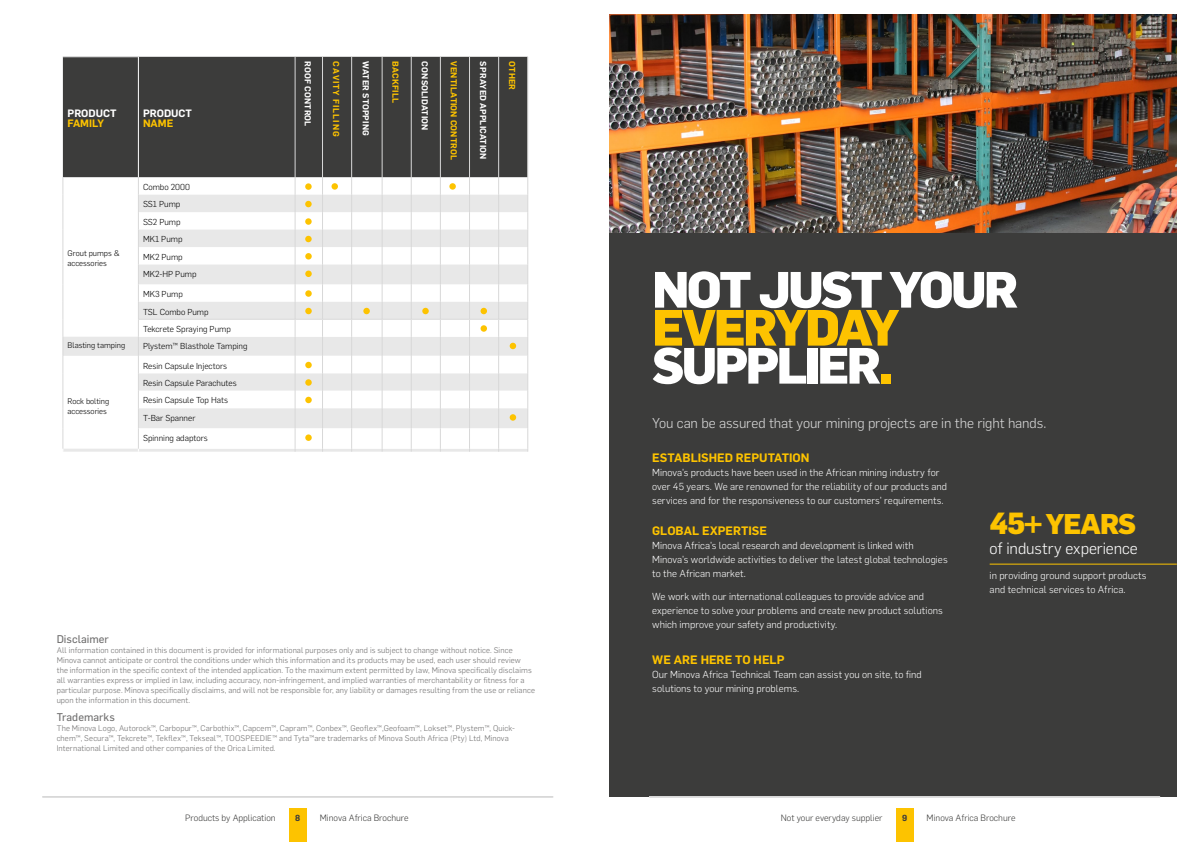
<style>
.page{position:relative;width:1191px;height:842px;background:#fff}
.page>*{position:absolute;margin:0;border:0;box-sizing:border-box;transform-origin:0 0}
.t1{font:800 50px/38px "Flama";letter-spacing:-.055em;color:#fdc300}
.t2{font:800 50px "Flama";letter-spacing:-.055em;color:#fff}
.t3{font:800 28px "Flama";letter-spacing:-.035em;color:#fdc300}
.t4{font:300 16px "Flama";letter-spacing:-.005em;color:#fff}
.t5{font:300 14px "Flama";letter-spacing:-.005em;color:#dadada}
.t6{font:600 12px "Flama";color:#fdc300}
.t7{font:11px "Flama";color:#706f6f}
.t8{font:600 10.5px "Flama";color:#fff}
.t9{font:600 10.5px "Flama";color:#fdc300}
.t10{font:300 10px/14px "Flama";letter-spacing:.005em;color:#fff}
.t11{font:300 9px "Flama";color:#3c3c3b}
.t12{font:600 8.6px "Flama";color:#3c3c3b}
.t13{font:300 8.5px/17.5px "Flama";color:#000}
.t14{font:600 8.5px "Flama";letter-spacing:.015em;color:#fff}
.t15{font:600 8.5px "Flama";letter-spacing:.02em;color:#fdc300}
.t16{font:600 8.5px "Flama";letter-spacing:.1em;color:#fdc300}
.t17{font:300 8px/10px "Flama";letter-spacing:.015em;color:#706f6f}
.t18{font:300 8px/9.9px "Flama";color:#000}
.s1{color:#fff}
.s2{font-size:30px}
</style>
<div class="page">
<div style="left:609px;top:227px;width:567px;height:569px;background:#3c3c3b"></div>
<div style="left:289px;top:808px;width:18px;height:34px;background:#fdc300"></div>
<div style="left:42px;top:796px;width:511px;height:1px;border:1px solid #d8d8d8"></div>
<div style="left:63px;top:57px;width:464px;height:120px;background:#3c3c3b"></div>
<svg style="left:64px;top:195px;width:463px;height:257px"></svg>
<svg style="left:139px;top:320px;width:388px;height:129px"></svg>
<hr style="left:63px;top:57px;width:76px;height:1px;background:#dadada">
<hr style="left:138px;top:57px;width:1px;height:120px;background:#fff">
<hr style="left:295px;top:57px;width:1px;height:120px;background:#d8d8d8">
<hr style="left:322px;top:57px;width:1px;height:120px;background:#d8d8d8">
<hr style="left:351px;top:57px;width:1px;height:120px;background:#d8d8d8">
<hr style="left:382px;top:57px;width:1px;height:120px;background:#d8d8d8">
<hr style="left:411px;top:57px;width:1px;height:120px;background:#d8d8d8">
<hr style="left:440px;top:57px;width:1px;height:120px;background:#d8d8d8">
<hr style="left:469px;top:57px;width:1px;height:120px;background:#d8d8d8">
<hr style="left:498px;top:57px;width:1px;height:120px;background:#d8d8d8">
<hr style="left:527px;top:57px;width:1px;height:120px;background:#d8d8d8">
<svg style="left:63px;top:177px;width:1px;height:275px"></svg>
<hr style="left:138px;top:319px;width:157px;height:1px;background:#d8d8d8">
<hr style="left:322px;top:319px;width:30px;height:1px;background:#d8d8d8">
<hr style="left:352px;top:319px;width:30px;height:1px;background:#d8d8d8">
<hr style="left:498px;top:319px;width:30px;height:1px;background:#d8d8d8">
<svg style="left:138px;top:177px;width:1px;height:275px"></svg>
<svg style="left:295px;top:177px;width:28px;height:275px"></svg>
<svg style="left:351px;top:177px;width:1px;height:275px"></svg>
<svg style="left:382px;top:177px;width:117px;height:275px"></svg>
<svg style="left:527px;top:177px;width:1px;height:275px"></svg>
<svg style="left:305px;top:183px;width:7px;height:7px"></svg>
<div style="left:331px;top:183px;width:7px;height:7px;background:#fdc300;border-radius:50%"></div>
<div style="left:449px;top:183px;width:7px;height:7px;background:#fdc300;border-radius:50%"></div>
<div style="left:305px;top:201px;width:7px;height:6px;background:#fdc300;border-radius:50%"></div>
<svg style="left:305px;top:218px;width:7px;height:7px"></svg>
<div style="left:305px;top:236px;width:7px;height:6px;background:#fdc300;border-radius:50%"></div>
<div style="left:305px;top:253px;width:7px;height:7px;background:#fdc300;border-radius:50%"></div>
<div style="left:305px;top:271px;width:7px;height:6px;background:#fdc300;border-radius:50%"></div>
<svg style="left:305px;top:290px;width:7px;height:7px"></svg>
<div style="left:305px;top:308px;width:7px;height:6px;background:#fdc300;border-radius:50%"></div>
<div style="left:363px;top:308px;width:7px;height:6px;background:#fdc300;border-radius:50%"></div>
<div style="left:422px;top:308px;width:7px;height:6px;background:#fdc300;border-radius:50%"></div>
<div style="left:480px;top:308px;width:7px;height:6px;background:#fdc300;border-radius:50%"></div>
<div style="left:480px;top:325px;width:7px;height:7px;background:#fdc300;border-radius:50%"></div>
<svg style="left:510px;top:343px;width:6px;height:6px"></svg>
<div style="left:305px;top:362px;width:7px;height:6px;background:#fdc300;border-radius:50%"></div>
<svg style="left:305px;top:379px;width:7px;height:7px"></svg>
<div style="left:305px;top:397px;width:7px;height:6px;background:#fdc300;border-radius:50%"></div>
<div style="left:510px;top:414px;width:6px;height:7px;background:#fdc300;border-radius:50%"></div>
<div style="left:305px;top:434px;width:7px;height:7px;background:#fdc300;border-radius:50%"></div>
<img style="left:609px;top:14px;width:567px;height:218px">
<hr style="left:989px;top:564px;width:187px;height:1px;background:#fdc300">
<div style="left:895px;top:808px;width:18px;height:34px;background:#fdc300"></div>
<div style="left:649px;top:796px;width:510px;height:1px;border:1px solid #d8d8d8"></div>
<h3 class="t8" style="left:68px;top:106px;width:50px">PRODUCT</h3>
<h3 class="t9" style="left:68px;top:115px;width:38px">FAMILY</h3>
<p class="t18" style="left:68px;top:248px;width:54px">Grout pumps &amp; accessories</p>
<h3 class="t8" style="left:143px;top:106px;width:50px">PRODUCT</h3>
<h3 class="t9" style="left:143px;top:115px;width:32px">NAME</h3>
<p class="t13" style="left:143px;top:178px;width:55px">Combo 2000<br>SS1 Pump<br>SS2 Pump<br>MK1 Pump<br>MK2 Pump<br>MK2-HP Pump</p>
<p class="t13" style="left:143px;top:285px;width:89px">MK3 Pump<br>TSL Combo Pump<br>Tekcrete Spraying Pump</p>
<p class="t18" style="left:68px;top:339px;width:59px">Blasting tamping</p>
<p class="t13" style="left:143px;top:337px;width:106px">Plystem™ Blasthole Tamping</p>
<p class="t18" style="left:68px;top:395px;width:43px">Rock bolting accessories</p>
<p class="t13" style="left:143px;top:356px;width:95px">Resin Capsule Injectors<br>Resin Capsule Parachutes<br>Resin Capsule Top Hats<br>T-Bar Spanner</p>
<p class="t13" style="left:143px;top:429px;width:66px">Spinning adaptors</p>
<p class="t14" style="left:314px;top:61px;width:66px;rotate:90deg">ROOF CONTROL</p>
<p class="t16" style="left:342px;top:61px;width:76px;rotate:90deg">CAVITY FILLING</p>
<p class="t14" style="left:372px;top:61px;width:76px;rotate:90deg">WATER STOPPING</p>
<p class="t15" style="left:402px;top:61px;width:43px;rotate:90deg">BACKFILL</p>
<p class="t14" style="left:431px;top:61px;width:70px;rotate:90deg">CONSOLIDATION</p>
<p class="t15" style="left:460px;top:61px;width:100px;rotate:90deg">VENTILATION CONTROL</p>
<p class="t14" style="left:489px;top:61px;width:99px;rotate:90deg">SPRAYED APPLICATION</p>
<p class="t15" style="left:518px;top:61px;width:30px;rotate:90deg">OTHER</p>
<h3 class="t7" style="left:57px;top:632px;width:54px">Disclaimer</h3>
<p class="t17" style="left:57px;top:645px;width:480px">All information contained in this document is provided for informational purposes only and is subject to change without notice. Since Minova cannot anticipate or control the conditions under which this information and its products may be used, each user should review<br>the information in the specific context of the intended application. To the maximum extent permitted by law, Minova specifically disclaims all warranties express or implied in law, including accuracy, non-infringement, and implied warranties of merchantability or fitness for a particular purpose. Minova specifically disclaims, and will not be responsible for, any liability or damages resulting from the use or reliance upon the information in this document.</p>
<h3 class="t7" style="left:57px;top:711px;width:60px">Trademarks</h3>
<p class="t17" style="left:57px;top:723px;width:460px">The Minova Logo, Autorock™, Carbopur™, Carbothix™, Capcem™, Capram™, Conbex™, Geoflex™,Geofoam™, Lokset™, Plystem™, Quick&shy;chem™, Secura™, Tekcrete™, Tekflex™, Tekseal™, TOOSPEEDIE™ and Tyta™are trademarks of Minova South Africa (Pty) Ltd, Minova<br>International Limited and other companies of the Orica Limited.</p>
<p class="t11" style="left:185px;top:811px;width:92px">Products by Application</p>
<p class="t12" style="left:295px;top:812px;width:7px">8</p>
<p class="t11" style="left:320px;top:811px;width:90px">Minova Africa Brochure</p>
<h1 class="t2" style="left:652px;top:253px;width:368px">NOT JUST YOUR</h1>
<h1 class="t1" style="left:652px;top:305px;width:248px">EVERYDAY<br><span class="s1">SUPPLIER</span>.</h1>
<h3 class="t5" style="left:652px;top:413px;width:395px">You can be assured that your mining projects are in the right hands.</h3>
<h3 class="t6" style="left:652px;top:449px;width:159px">ESTABLISHED REPUTATION</h3>
<p class="t10" style="left:652px;top:465px;width:296px">Minova’s products have been used in the African mining industry for over 45 years. We are renowned for the reliability of our products and services and for the responsiveness to our customers’ requirements.</p>
<h3 class="t6" style="left:652px;top:522px;width:116px">GLOBAL EXPERTISE</h3>
<p class="t10" style="left:652px;top:538px;width:297px">Minova Africa’s local research and development is linked with<br>Minova’s worldwide activities to deliver the latest global technologies to the African market.</p>
<p class="t10" style="left:652px;top:588px;width:292px">We work with our international colleagues to provide advice and experience to solve your problems and create new product solutions which improve your safety and productivity.</p>
<h3 class="t6" style="left:652px;top:651px;width:134px">WE ARE HERE TO HELP</h3>
<p class="t10" style="left:652px;top:667px;width:271px">Our Minova Africa Technical Team can assist you on site, to find solutions to your mining problems.</p>
<h2 class="t3" style="left:989px;top:504px;width:148px"><span class="s2">45+</span> YEARS</h2>
<h3 class="t4" style="left:989px;top:538px;width:150px">of industry experience</h3>
<p class="t10" style="left:989px;top:568px;width:158px">in providing ground support products and technical services to Africa.</p>
<p class="t11" style="left:780px;top:811px;width:103px">Not your everyday supplier</p>
<p class="t12" style="left:902px;top:812px;width:7px">9</p>
<p class="t11" style="left:926px;top:811px;width:90px">Minova Africa Brochure</p>
</div>
